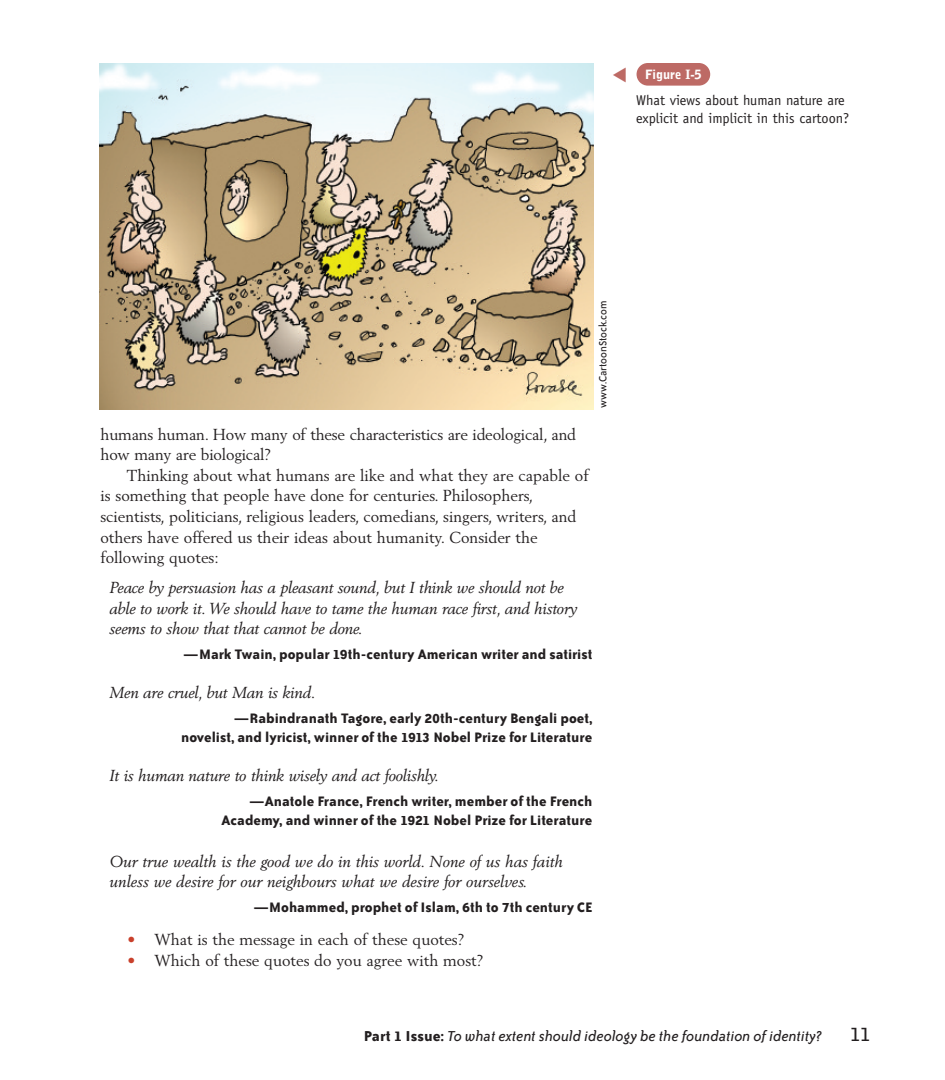
<style>
.page{position:relative;width:945px;height:1080px;background:#fff}
.page>*{position:absolute;margin:0;border:0;box-sizing:border-box;transform-origin:0 0}
.t1{font:700 18px "Bell Gothic";color:#231f20}
.t2{font:italic 16.5px "Bailey Sans ITC";color:#231f20}
.t3{font:15.75px/20.7px "Berling";color:#231f20}
.t4{font:italic 15.75px/20.7px "Berling";letter-spacing:-.01em;color:#231f20}
.t5{font:700 15.75px/19px "Bailey Sans ITC";color:#231f20;text-align:right}
.t6{font:14.25px/17.2px "Officina Sans";color:#231f20}
.t7{font:900 12.75px "Bell Gothic";color:#fff}
.t8{font:12px "Bailey Sans ITC";color:#231f20}
.s1{color:#c9402b}
.s2{font-weight:700;font-style:normal}
</style>
<div class="page">
<img style="left:99px;top:63px;width:494px;height:346px">
<div style="left:637px;top:63px;width:73px;height:23px;background:#bd6a65;border-radius:11px"></div>
<p class="t7" style="left:645px;top:70px;width:58px">Figure I-5</p>
<p class="t6" style="left:636px;top:93px;width:215px">What views about human nature are explicit and implicit in this cartoon?</p>
<p class="t8" style="left:599px;top:408px;width:108px;rotate:-90deg">www.CartoonStock.com</p>
<p class="t3" style="left:100px;top:425px;width:477px">humans human. How many of these characteristics are ideological, and how many are biological?</p>
<p class="t3" style="left:100px;top:466px;width:490px;text-indent:26px">Thinking about what humans are like and what they are capable of is something that people have done for centuries. Philosophers, scientists, politicians, religious leaders, comedians, singers, writers, and others have offered us their ideas about humanity. Consider the following quotes:</p>
<p class="t4" style="left:109px;top:578px;width:469px">Peace by persuasion has a pleasant sound, but I think we should not be able to work it. We should have to tame the human race first, and history seems to show that that cannot be done.</p>
<p class="t5" style="left:183px;top:646px;width:411px">—Mark Twain, popular 19th-century American writer and satirist</p>
<p class="t4" style="left:109px;top:683px;width:207px">Men are cruel, but Man is kind.</p>
<p class="t5" style="left:181px;top:710px;width:413px">—Rabindranath Tagore, early 20th-century Bengali poet, novelist, and lyricist, winner of the 1913 Nobel Prize for Literature</p>
<p class="t4" style="left:109px;top:766px;width:331px">It is human nature to think wisely and act foolishly.</p>
<p class="t5" style="left:222px;top:793px;width:372px">—Anatole France, French writer, member of the French<br>Academy, and winner of the 1921 Nobel Prize for Literature</p>
<p class="t4" style="left:110px;top:852px;width:455px">Our true wealth is the good we do in this world. None of us has faith unless we desire for our neighbours what we desire for ourselves.</p>
<p class="t5" style="left:253px;top:899px;width:341px">—Mohammed, prophet of Islam, 6th to 7th century CE</p>
<p class="t3" style="left:128px;top:930px;width:339px"><span class="s1">•</span> What is the message in each of these quotes?</p>
<p class="t3" style="left:128px;top:951px;width:358px"><span class="s1">•</span> Which of these quotes do you agree with most?</p>
<p class="t2" style="left:364px;top:1030px;width:459px"><span class="s2">Part 1 Issue:</span> To what extent should ideology be the foundation of identity?</p>
<p class="t1" style="left:850px;top:1028px;width:22px">11</p>
</div>
